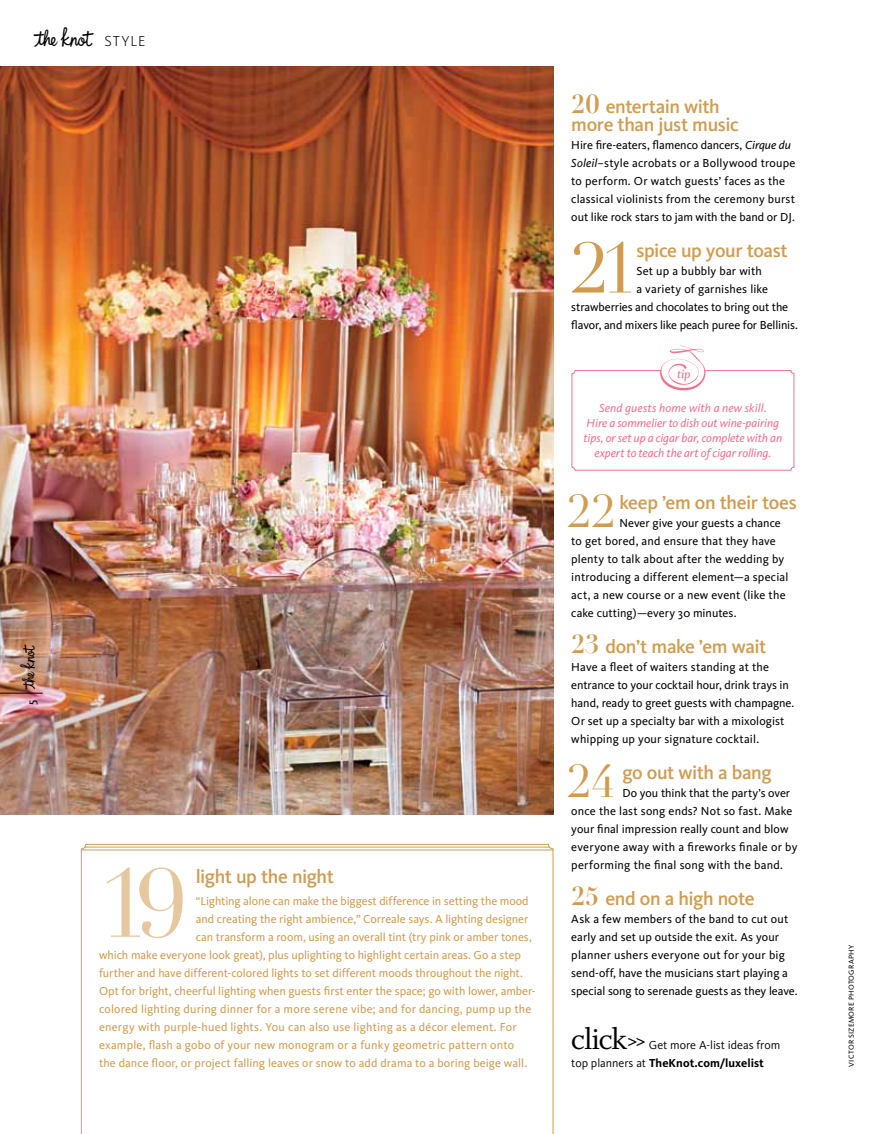
<style>
.page{position:relative;width:878px;height:1134px;background:#fff}
.page>*{position:absolute;margin:0;border:0;box-sizing:border-box;transform-origin:0 0}
.t1{font:95.4px "Didot";color:#e5c89e}
.t2{font:70.05px "Didot";color:#cf9c51}
.t3{font:44.85px "Didot";color:#cf9c51}
.t4{font:500 19.5px/18px "Kievit";letter-spacing:-.02em;color:#cf9c51}
.t5{font:18px "The Knot Logo PS Small Below 36 pt";color:#000}
.t6{font:300 15px "Kievit";letter-spacing:.07em;color:#000}
.t7{font:13.5px "Whitman Semibold Italic LF";color:#f2718c}
.t8{font:12px/18px "Kievit";letter-spacing:.01em;color:#000}
.t9{font:12px "Kievit";color:#cf9c51}
.t10{font:italic 12px/15px "Kievit";letter-spacing:-.005em;color:#f2718c;text-align:center}
.t11{font:12px/18px "Kievit";color:#000}
.t12{font:12px "Kievit";letter-spacing:-.015em;color:#000}
.t13{font:12px "Kievit";letter-spacing:-.01em;color:#000}
.t14{font:7.5px "Kievit";letter-spacing:.03em;color:#000}
.s1{font-family:"The Knot Logo PS Small Below 36 pt";font-weight:400;font-size:24px}
.s2{font-family:"Didot";font-weight:700;font-size:25.5px}
.s3{font-style:italic}
.s4{font-family:"Whitman Roman LF";font-size:33px}
.s5{font-weight:700}
</style>
<div class="page">
<img style="left:0;top:67px;width:553px;height:747px">
<hr style="left:0;top:693px;width:43px;height:1px;background:#000">
<svg style="left:81px;top:844px;width:472px;height:290px"></svg>
<div style="left:571px;top:370px;width:223px;height:100px;border:1px solid #f2718c;border-radius:3px"></div>
<svg style="left:659px;top:346px;width:51px;height:45px"></svg>
<p class="t6" style="left:33px;top:33px;width:114px"><span class="s1">k</span> style</p>
<h3 class="t5" style="left:18px;top:690px;width:47px;rotate:-90deg">K</h3>
<p class="t8" style="left:22px;top:705px;width:7px;rotate:-90deg">5</p>
<h1 class="t1" style="left:99px;top:847px;width:89px">19</h1>
<h3 class="t4" style="left:196px;top:867px;width:140px">light up the night</h3>
<p class="t9" style="left:196px;top:893px;width:334px">“Lighting alone can make the biggest difference in setting the mood</p>
<p class="t9" style="left:196px;top:911px;width:334px">and creating the right ambience,” Correale says. A lighting designer</p>
<p class="t9" style="left:196px;top:929px;width:337px">can transform a room, using an overall tint (try pink or amber tones,</p>
<p class="t9" style="left:99px;top:947px;width:423px">which make everyone look great), plus uplighting to highlight certain areas. Go a step</p>
<p class="t9" style="left:99px;top:965px;width:425px">further and have different-colored lights to set different moods throughout the night.</p>
<p class="t9" style="left:99px;top:983px;width:438px">Opt for bright, cheerful lighting when guests first enter the space; go with lower, amber-</p>
<p class="t9" style="left:99px;top:1001px;width:434px">colored lighting during dinner for a more serene vibe; and for dancing, pump up the</p>
<p class="t9" style="left:99px;top:1019px;width:419px">energy with purple-hued lights. You can also use lighting as a décor element. For</p>
<p class="t9" style="left:99px;top:1037px;width:416px">example, flash a gobo of your new monogram or a funky geometric pattern onto</p>
<p class="t9" style="left:99px;top:1055px;width:429px">the dance floor, or project falling leaves or snow to add drama to a boring beige wall.</p>
<h3 class="t4" style="left:571px;top:97px;width:169px"><span class="s2">20</span> entertain with more than just music</h3>
<p class="t8" style="left:571px;top:135px;width:226px">Hire fire-eaters, flamenco dancers, <span class="s3">Cirque du Soleil</span>–style acrobats or a Bollywood troupe to perform. Or watch guests’ faces as the classical violinists from the ceremony burst out like rock stars to jam with the band or DJ.</p>
<h2 class="t2" style="left:571px;top:226px;width:68px">21</h2>
<h3 class="t4" style="left:636px;top:241px;width:153px">spice up your toast</h3>
<p class="t8" style="left:636px;top:261px;width:127px">Set up a bubbly bar with</p>
<p class="t8" style="left:636px;top:279px;width:133px">a variety of garnishes like</p>
<p class="t13" style="left:571px;top:299px;width:218px">strawberries and chocolates to bring out the</p>
<p class="t12" style="left:571px;top:317px;width:228px">flavor, and mixers like peach puree for Bellinis.</p>
<p class="t7" style="left:677px;top:369px;width:15px">tip</p>
<p class="t10" style="left:583px;top:400px;width:200px">Send guests home with a new skill.<br>Hire a sommelier to dish out wine-pairing tips, or set up a cigar bar, complete with an expert to teach the art of cigar rolling.</p>
<h3 class="t3" style="left:567px;top:484px;width:49px">22</h3>
<h3 class="t4" style="left:619px;top:493px;width:179px">keep ’em on their toes</h3>
<p class="t8" style="left:571px;top:513px;width:218px;text-indent:48px">Never give your guests a chance to get bored, and ensure that they have plenty to talk about after the wedding by introducing a different element—a special act, a new course or a new event (like the cake cutting)—every 30 minutes.</p>
<h3 class="t4" style="left:571px;top:637px;width:196px"><span class="s2">23</span> don’t make ’em wait</h3>
<p class="t8" style="left:571px;top:657px;width:224px">Have a fleet of waiters standing at the entrance to your cocktail hour, drink trays in hand, ready to greet guests with champagne.<br>Or set up a specialty bar with a mixologist whipping up your signature cocktail.</p>
<h3 class="t3" style="left:567px;top:754px;width:49px">24</h3>
<h3 class="t4" style="left:622px;top:763px;width:151px">go out with a bang</h3>
<p class="t8" style="left:571px;top:783px;width:228px;text-indent:51px">Do you think that the party’s over once the last song ends? Not so fast. Make your final impression really count and blow everyone away with a fireworks finale or by performing the final song with the band.</p>
<h3 class="t4" style="left:571px;top:889px;width:185px"><span class="s2">25</span> end on a high note</h3>
<p class="t8" style="left:571px;top:909px;width:228px">Ask a few members of the band to cut out early and set up outside the exit. As your planner ushers everyone out for your big send-off, have the musicians start playing a special song to serenade guests as they leave.</p>
<p class="t11" style="left:571px;top:1035px;width:210px"><span class="s4">click</span><sup>&gt;&gt;</sup> Get more A-list ideas from top planners at <span class="s5">TheKnot.com/luxelist</span></p>
<p class="t14" style="left:846px;top:1066px;width:123px;rotate:-90deg">Victor Sizemore Photog raphy</p>
</div>
